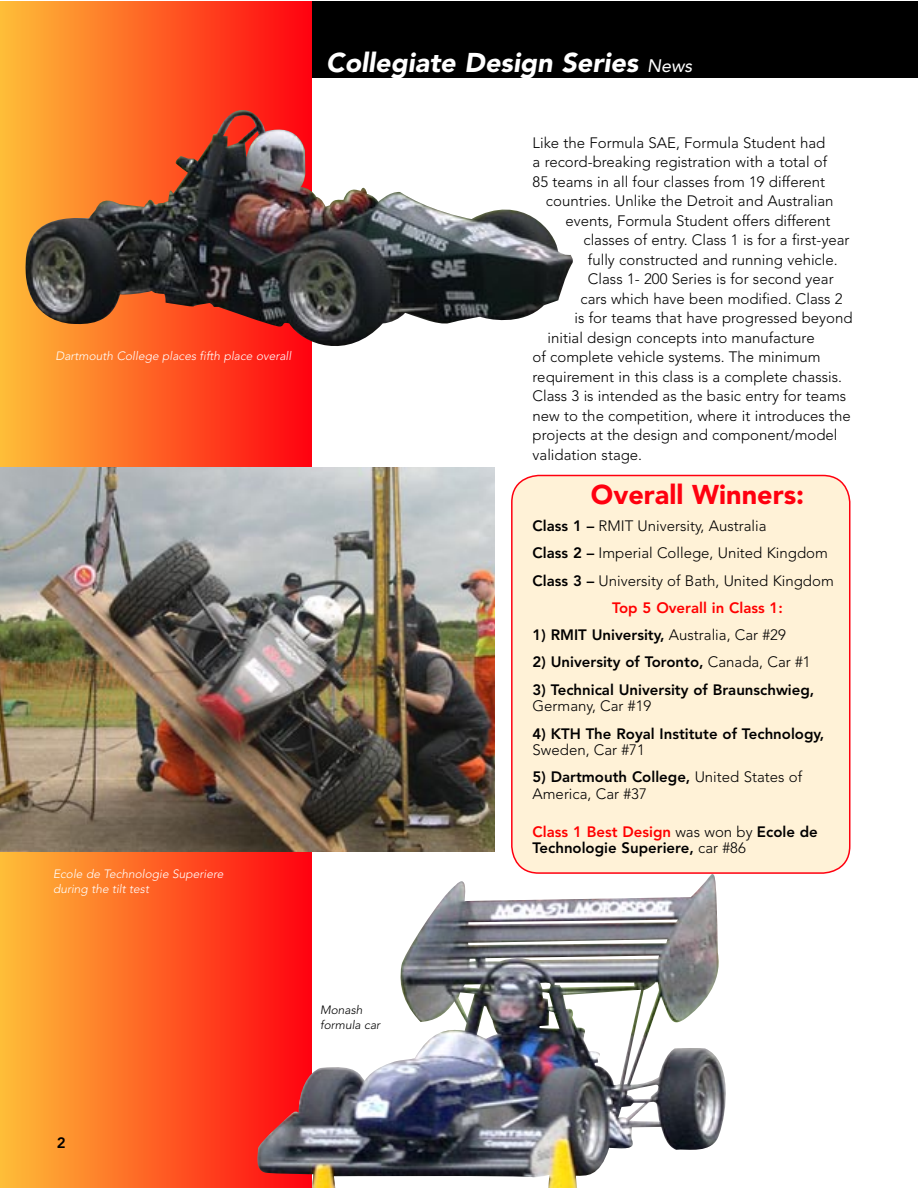
<style>
.page{position:relative;width:918px;height:1188px;background:#fff}
.page>*{position:absolute;margin:0;border:0;box-sizing:border-box;transform-origin:0 0}
.t1{font:italic 900 27px "Avenir";color:#fff}
.Results_H{font:900 27px "Avenir";color:#ff000f}
.body{font:300 15px "Avenir";color:#000}
.results_body{font:800 15px/16.5px "Avenir";color:#000}
.results_body-2{font:300 15px/16.5px "Avenir";color:#000}
.results_sub{font:800 15px "Avenir";color:#f00}
.t2{font:italic 300 12px/15px "Avenir";color:#fff}
.t3{font:italic 300 12px/15px "Avenir";color:#000}
.s1{font-weight:400;font-size:18px}
.s2{font-weight:800}
.s3{font-weight:300}
.s4{color:#f00}
</style>
<div class="page">
<div style="left:511px;top:474px;width:340px;height:399px;background:#fff2d7"></div>
<div style="left:7px;top:1px;width:911px;height:76px;background:#000"></div>
<div style="left:1px;top:2px;width:311px;height:1186px;background:linear-gradient(to right,#febe38,#ff010f)"></div>
<img style="left:24px;top:99px;width:549px;height:262px">
<img style="left:0;top:467px;width:495px;height:385px">
<img style="left:254px;top:871px;width:479px;height:317px">
<p class="t2" style="left:55px;top:348px;width:237px">Dartmouth College places fifth place overall</p>
<p class="t2" style="left:53px;top:867px;width:172px">Ecole de Technologie Superiere during the tilt test</p>
<p class="t1" style="left:326px;top:46px;width:367px">Collegiate Design Series <span class="s1">News</span></p>
<p class="body" style="left:533px;top:134px;width:294px">Like the Formula SAE, Formula Student had</p>
<p class="body" style="left:533px;top:153px;width:296px">a record-breaking registration with a total of</p>
<p class="body" style="left:533px;top:173px;width:294px">85 teams in all four classes from 19 different</p>
<p class="body" style="left:546px;top:192px;width:289px">countries. Unlike the Detroit and Australian</p>
<p class="body" style="left:565px;top:212px;width:267px">events, Formula Student offers different</p>
<p class="body" style="left:583px;top:231px;width:268px">classes of entry. Class 1 is for a first-year</p>
<p class="body" style="left:588px;top:251px;width:251px">fully constructed and running vehicle.</p>
<p class="body" style="left:588px;top:270px;width:247px">Class 1- 200 Series is for second year</p>
<p class="body" style="left:580px;top:290px;width:264px">cars which have been modified. Class 2</p>
<p class="body" style="left:574px;top:309px;width:280px">is for teams that have progressed beyond</p>
<p class="body" style="left:547px;top:329px;width:269px">initial design concepts into manufacture</p>
<p class="body" style="left:533px;top:348px;width:290px">of complete vehicle systems. The minimum</p>
<p class="body" style="left:533px;top:368px;width:311px">requirement in this class is a complete chassis.</p>
<p class="body" style="left:533px;top:387px;width:315px">Class 3 is intended as the basic entry for teams</p>
<p class="body" style="left:533px;top:407px;width:320px">new to the competition, where it introduces the</p>
<p class="body" style="left:533px;top:426px;width:306px">projects at the design and component/model</p>
<p class="body" style="left:533px;top:446px;width:111px">validation stage.</p>
<p class="Results_H" style="left:591px;top:478px;width:215px">Overall Winners:</p>
<p class="results_body-2" style="left:533px;top:518px;width:236px"><span class="s2">Class 1 –</span> RMIT University, Australia</p>
<p class="results_body-2" style="left:533px;top:545px;width:297px"><span class="s2">Class 2 –</span> Imperial College, United Kingdom</p>
<p class="results_body-2" style="left:533px;top:572px;width:303px"><span class="s2">Class 3 –</span> University of Bath, United Kingdom</p>
<p class="results_sub" style="left:612px;top:599px;width:172px">Top 5 Overall in Class 1:</p>
<p class="results_body" style="left:533px;top:627px;width:255px">1) RMIT University, <span class="s3">Australia, Car #29</span></p>
<p class="results_body" style="left:533px;top:654px;width:280px">2) University of Toronto, <span class="s3">Canada, Car #1</span></p>
<p class="results_body" style="left:533px;top:681px;width:283px">3) Technical University of Braunschwieg,<br><span class="s3">Germany, Car #19</span></p>
<p class="results_body" style="left:533px;top:725px;width:293px">4) KTH The Royal Institute of Technology,<br><span class="s3">Sweden, Car #71</span></p>
<p class="results_body-2" style="left:533px;top:769px;width:271px"><span class="s2">5) Dartmouth College,</span> United States of<br>America, Car #37</p>
<p class="results_body" style="left:533px;top:824px;width:287px"><span class="s4">Class 1 Best Design</span> <span class="s3">was won by</span> Ecole de<br>Technologie Superiere, <span class="s3">car #86</span></p>
<p class="results_body" style="left:57px;top:1134px;width:10px">2</p>
<p class="t3" style="left:320px;top:1003px;width:62px">Monash formula car</p>
</div>
